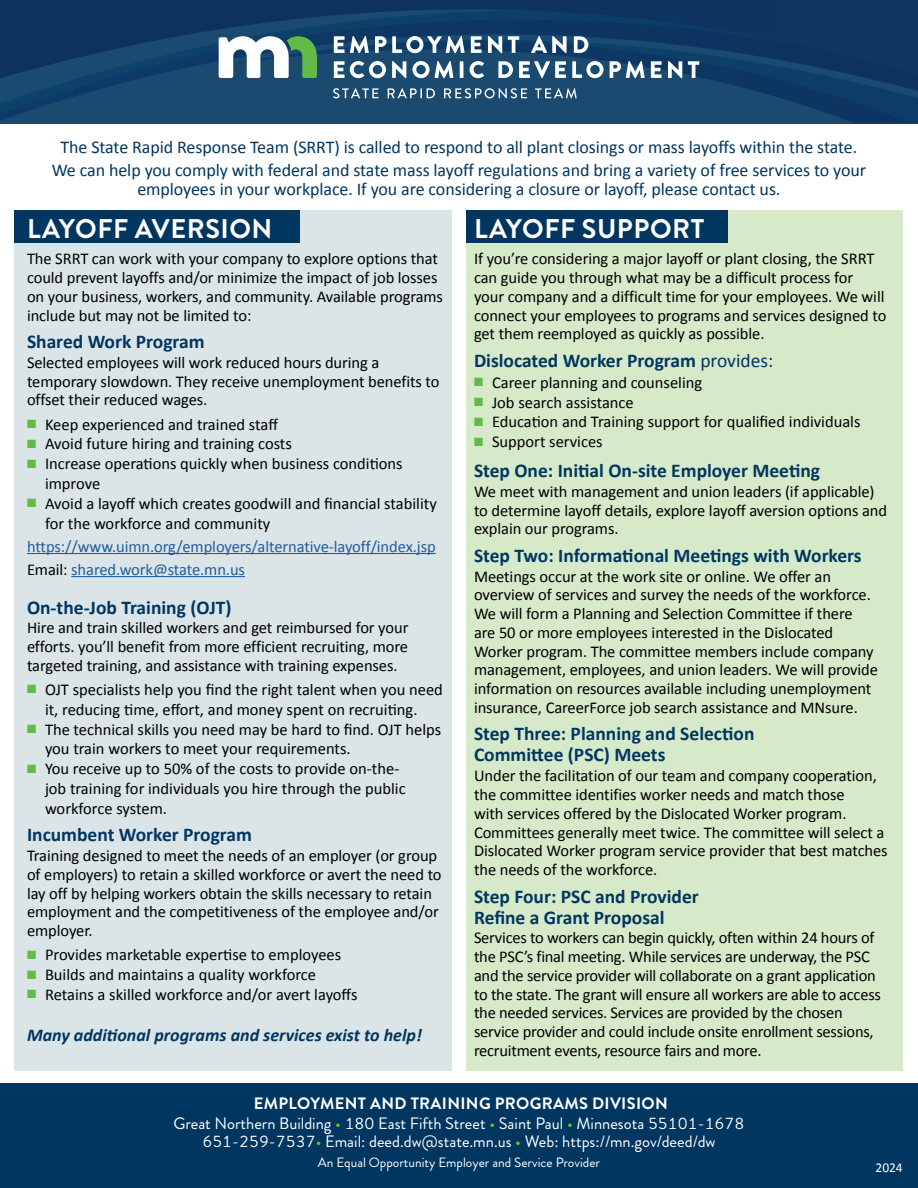
<style>
.page{position:relative;width:918px;height:1188px;background:#fff}
.page>*{position:absolute;margin:0;border:0;box-sizing:border-box;transform-origin:0 0}
.subhead_1_h1{font:700 27px "Brandon Grotesque";letter-spacing:.02em;color:#fff}
.subhead_1_h2{font:700 27px "Brandon Grotesque";letter-spacing:.02em;color:#fff}
.Column_Head{font:700 19.5px/21px "Calibri";color:#003660}
.intro_body{font:18px/18.8px "Calibri";letter-spacing:-.005em;color:#003660;text-align:center}
.Column_Head-2{font:italic 700 18px "Calibri";color:#003660}
.body{font:16.5px/18.8px "Calibri";letter-spacing:-.005em;color:#000}
.address_line_2{font:16.5px "Brandon Grotesque";color:#fff}
.body-2{font:16.5px "Calibri";letter-spacing:-.005em;color:#215e9e}
.address_line_1{font:700 16.5px "Brandon Grotesque";letter-spacing:.02em;color:#fff}
.address_line_2-2{font:13.5px "Brandon Grotesque";color:#fff}
.t1{font:13.5px "Calibri";color:#fff}
.s1{font-weight:400}
.s2{color:#62bb46}
.s3{color:#000}
.s4{color:#76bc22}
</style>
<div class="page">
<div style="left:458px;top:211px;width:445px;height:860px;background:#d6eaca"></div>
<div style="left:14px;top:211px;width:444px;height:860px;background:#dbe4e7"></div>
<div style="left:452px;top:205px;width:14px;height:866px;background:#fff"></div>
<div style="left:466px;top:211px;width:262px;height:32px;background:#003660"></div>
<div style="left:14px;top:211px;width:285px;height:32px;background:#003660"></div>
<div style="left:0;top:1084px;width:918px;height:104px;background:#003660"></div>
<hr style="left:27px;top:553px;width:409px;height:1px;background:#215e9e">
<hr style="left:71px;top:576px;width:174px;height:1px;background:#215e9e">
<div style="left:0;top:0;width:918px;height:123px;background:#0f3e69"></div>
<svg style="left:219px;top:36px;width:98px;height:42px"></svg>
<svg style="left:334px;top:36px;width:35px;height:17px"></svg>
<svg style="left:375px;top:36px;width:90px;height:17px"></svg>
<svg style="left:471px;top:36px;width:11px;height:17px"></svg>
<svg style="left:488px;top:36px;width:14px;height:17px"></svg>
<svg style="left:508px;top:36px;width:11px;height:17px"></svg>
<svg style="left:531px;top:36px;width:36px;height:17px"></svg>
<svg style="left:574px;top:36px;width:14px;height:17px"></svg>
<svg style="left:334px;top:61px;width:52px;height:17px"></svg>
<svg style="left:392px;top:61px;width:14px;height:17px"></svg>
<svg style="left:412px;top:61px;width:42px;height:17px"></svg>
<hr style="left:460px;top:61px;width:3px;height:17px;background:#fff">
<svg style="left:470px;top:61px;width:14px;height:17px"></svg>
<svg style="left:498px;top:61px;width:15px;height:17px"></svg>
<svg style="left:519px;top:61px;width:47px;height:17px"></svg>
<svg style="left:572px;top:61px;width:32px;height:17px"></svg>
<svg style="left:610px;top:61px;width:35px;height:17px"></svg>
<svg style="left:651px;top:61px;width:11px;height:17px"></svg>
<svg style="left:668px;top:61px;width:14px;height:17px"></svg>
<svg style="left:688px;top:61px;width:11px;height:17px"></svg>
<svg style="left:333px;top:88px;width:45px;height:10px"></svg>
<svg style="left:388px;top:88px;width:47px;height:10px"></svg>
<svg style="left:444px;top:88px;width:83px;height:10px"></svg>
<svg style="left:535px;top:88px;width:42px;height:10px"></svg>
<p class="intro_body" style="left:60px;top:138px;width:798px">The State Rapid Response Team (SRRT) is called to respond to all plant closings or mass layoffs within the state.</p>
<p class="intro_body" style="left:52px;top:161px;width:816px">We can help you comply with federal and state mass layoff regulations and bring a variety of free services to your employees in your workplace. If you are considering a closure or layoff, please contact us.</p>
<h2 class="subhead_1_h2" style="left:474px;top:209px;width:232px">LAYOFF SUPPORT</h2>
<p class="body" style="left:474px;top:250px;width:414px">If you’re considering a major layoff or plant closing, the SRRT can guide you through what may be a difficult process for your company and a difficult time for your employees. We will connect your employees to programs and services designed to get them reemployed as quickly as possible.</p>
<p class="Column_Head" style="left:474px;top:350px;width:301px">Dislocated Worker Program <span class="s1">provides:</span></p>
<p class="body" style="left:474px;top:373px;width:230px"><span class="s2">■</span> Career planning and counseling</p>
<p class="body" style="left:474px;top:393px;width:161px"><span class="s2">■</span> Job search assistance</p>
<p class="body" style="left:474px;top:413px;width:388px"><span class="s2">■</span> Education and Training support for qualified individuals</p>
<p class="body" style="left:474px;top:432px;width:130px"><span class="s2">■</span> Support services</p>
<p class="Column_Head" style="left:474px;top:460px;width:348px">Step One: Initial On-site Employer Meeting</p>
<p class="body" style="left:474px;top:482px;width:415px">We meet with management and union leaders (if applicable) to determine layoff details, explore layoff aversion options and explain our programs.</p>
<p class="Column_Head" style="left:474px;top:545px;width:389px">Step Two: Informational Meetings with Workers</p>
<p class="body" style="left:474px;top:567px;width:406px">Meetings occur at the work site or online. We offer an overview of services and survey the needs of the workforce.<br>We will form a Planning and Selection Committee if there are 50 or more employees interested in the Dislocated Worker program. The committee members include company management, employees, and union leaders. We will provide information on resources available including unemployment insurance, CareerForce job search assistance and MNsure.</p>
<p class="Column_Head" style="left:474px;top:723px;width:282px">Step Three: Planning and Selection<br>Committee (PSC) Meets</p>
<p class="body" style="left:474px;top:766px;width:415px">Under the facilitation of our team and company cooperation, the committee identifies worker needs and match those<br>with services offered by the Dislocated Worker program.<br>Committees generally meet twice. The committee will select a Dislocated Worker program service provider that best matches the needs of the workforce.</p>
<p class="Column_Head" style="left:474px;top:886px;width:226px">Step Four: PSC and Provider<br>Refine a Grant Proposal</p>
<p class="body" style="left:474px;top:929px;width:409px">Services to workers can begin quickly, often within 24 hours of the PSC’s final meeting. While services are underway, the PSC and the service provider will collaborate on a grant application to the state. The grant will ensure all workers are able to access the needed services. Services are provided by the chosen service provider and could include onsite enrollment sessions, recruitment events, resource fairs and more.</p>
<h1 class="subhead_1_h1" style="left:27px;top:209px;width:247px">LAYOFF AVERSION</h1>
<p class="body" style="left:27px;top:250px;width:418px">The SRRT can work with your company to explore options that could prevent layoffs and/or minimize the impact of job losses on your business, workers, and community. Available programs include but may not be limited to:</p>
<p class="Column_Head" style="left:27px;top:331px;width:179px">Shared Work Program</p>
<p class="body" style="left:27px;top:353px;width:414px">Selected employees will work reduced hours during a temporary slowdown. They receive unemployment benefits to offset their reduced wages.</p>
<p class="body" style="left:27px;top:415px;width:253px"><span class="s2">■</span> Keep experienced and trained staff</p>
<p class="body" style="left:27px;top:435px;width:266px"><span class="s2">■</span> Avoid future hiring and training costs</p>
<p class="body" style="left:45px;top:454px;width:359px;line-height:19.8px;text-indent:-18px"><span class="s2">■</span> Increase operations quickly when business conditions improve</p>
<p class="body" style="left:45px;top:493px;width:393px;line-height:19.8px;text-indent:-18px"><span class="s2">■</span> Avoid a layoff which creates goodwill and financial stability for the workforce and community</p>
<p class="body-2" style="left:27px;top:536px;width:410px">https://www.uimn.org/employers/alternative-layoff/index.jsp</p>
<p class="body-2" style="left:27px;top:559px;width:220px"><span class="s3">Email:</span> shared.work@state.mn.us</p>
<p class="Column_Head" style="left:27px;top:597px;width:206px">On-the-Job Training (OJT)</p>
<p class="body" style="left:27px;top:619px;width:383px;text-align:justify">Hire and train skilled workers and get reimbursed for your efforts. you’ll benefit from more efficient recruiting, more targeted training, and assistance with training expenses.</p>
<p class="body" style="left:27px;top:680px;width:417px;line-height:19.8px;text-align:center"><span class="s2">■</span> OJT specialists help you find the right talent when you need it, reducing time, effort, and money spent on recruiting.</p>
<p class="body" style="left:45px;top:719px;width:398px;line-height:19.8px;text-indent:-18px"><span class="s2">■</span> The technical skills you need may be hard to find. OJT helps you train workers to meet your requirements.</p>
<p class="body" style="left:45px;top:759px;width:362px;line-height:19.8px;text-indent:-18px"><span class="s2">■</span> You receive up to 50% of the costs to provide on-the&shy;job training for individuals you hire through the public workforce system.</p>
<p class="Column_Head" style="left:27px;top:824px;width:226px">Incumbent Worker Program</p>
<p class="body" style="left:27px;top:846px;width:416px">Training designed to meet the needs of an employer (or group of employers) to retain a skilled workforce or avert the need to lay off by helping workers obtain the skills necessary to retain employment and the competitiveness of the employee and/or employer.</p>
<p class="body" style="left:27px;top:945px;width:316px"><span class="s2">■</span> Provides marketable expertise to employees</p>
<p class="body" style="left:27px;top:965px;width:291px"><span class="s2">■</span> Builds and maintains a quality workforce</p>
<p class="body" style="left:27px;top:985px;width:332px"><span class="s2">■</span> Retains a skilled workforce and/or avert layoffs</p>
<p class="Column_Head-2" style="left:27px;top:1024px;width:396px">Many additional programs and services exist to help!</p>
<p class="address_line_1" style="left:254px;top:1092px;width:416px">EMPLOYMENT AND TRAINING PROGRAMS DIVISION</p>
<p class="address_line_2" style="left:173px;top:1112px;width:573px">Great Northern Building <span class="s4">•</span> 180 East Fifth Street <span class="s4">•</span> Saint Paul <span class="s4">•</span> Minnesota 55101-1678</p>
<p class="address_line_2" style="left:202px;top:1130px;width:515px">651-259-7537<span class="s4">•</span> Email: deed.dw@state.mn.us <span class="s4">•</span> Web: https://mn.gov/deed/dw</p>
<p class="address_line_2-2" style="left:318px;top:1153px;width:284px">An Equal Opportunity Employer and Service Provider</p>
<p class="t1" style="left:876px;top:1159px;width:29px">2024</p>
</div>
